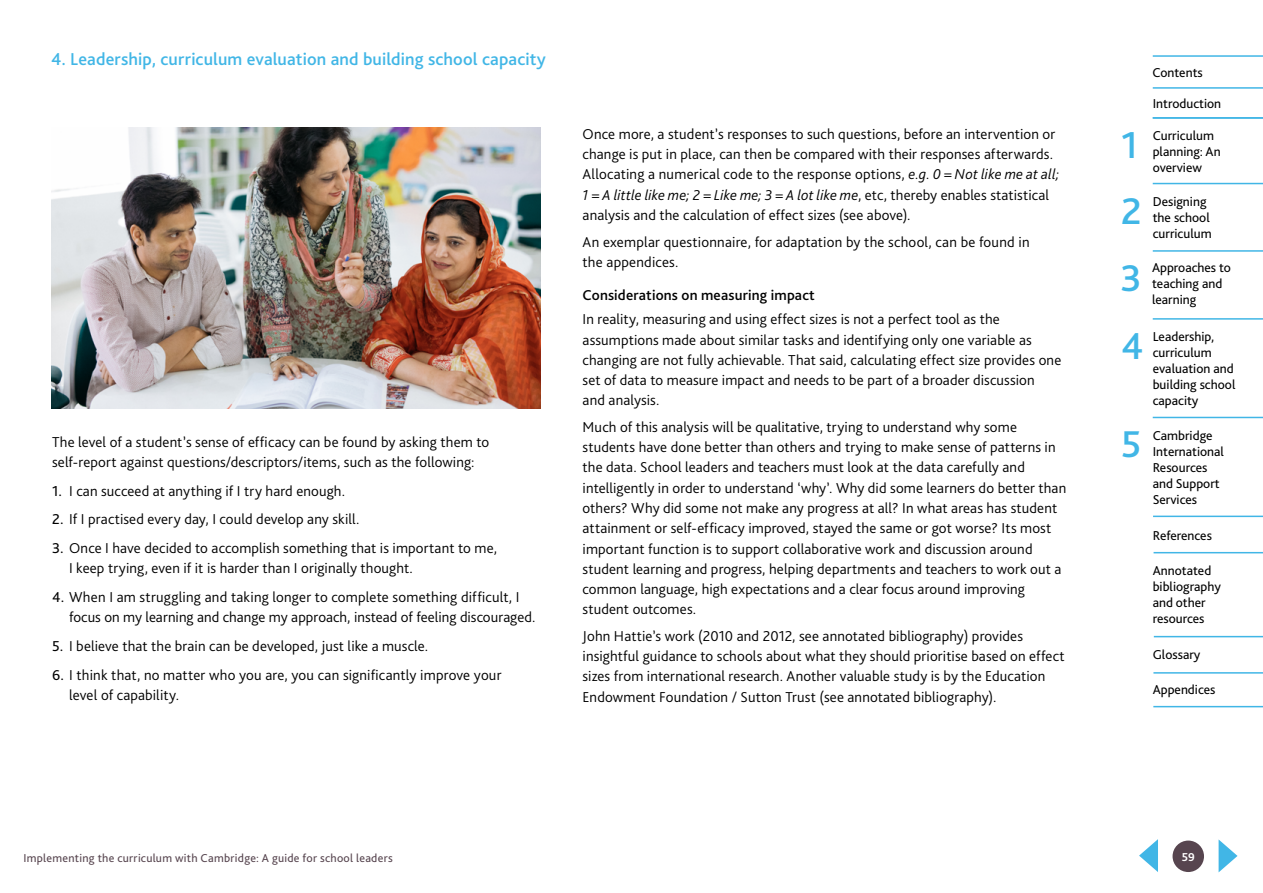
<style>
.page{position:relative;width:1263px;height:893px;background:#fff}
.page>*{position:absolute;margin:0;border:0;box-sizing:border-box;transform-origin:0 0}
.t1{font:500 39px "Bliss Pro";color:#41b6e6}
.t2{font:500 18px "Bliss Pro";letter-spacing:.01em;color:#41b6e6}
.t3{font:300 15px/20.2px "Bliss Pro";letter-spacing:.01em;color:#000}
.t4{font:500 15px "Bliss Pro";letter-spacing:.01em;color:#000}
.t5{font:13.5px/16px "Bliss Pro";color:#000}
.t6{font:12px "Bliss Pro";letter-spacing:.025em;color:#57454f}
.t7{font:700 12px "Bliss Pro";color:#fff}
.s1{font-weight:400}
.s2{font-style:italic}
</style>
<div class="page">
<svg style="left:1218px;top:839px;width:19px;height:33px"></svg>
<svg style="left:1139px;top:839px;width:19px;height:33px"></svg>
<div style="left:1172px;top:841px;width:32px;height:31px;background:#57454f;border-radius:50%"></div>
<hr style="left:1153px;top:250px;width:110px;height:2px;background:#41b6e6">
<hr style="left:1153px;top:183px;width:110px;height:1px;background:#41b6e6">
<hr style="left:1153px;top:318px;width:110px;height:2px;background:#41b6e6">
<hr style="left:1153px;top:417px;width:110px;height:1px;background:#41b6e6">
<hr style="left:1153px;top:516px;width:110px;height:1px;background:#41b6e6">
<hr style="left:1153px;top:552px;width:110px;height:1px;background:#41b6e6">
<hr style="left:1153px;top:672px;width:110px;height:2px;background:#41b6e6">
<hr style="left:1153px;top:706px;width:110px;height:1px;background:#41b6e6">
<hr style="left:1154px;top:636px;width:109px;height:1px;background:#41b6e6">
<hr style="left:1153px;top:117px;width:110px;height:2px;background:#41b6e6">
<hr style="left:1153px;top:87px;width:110px;height:2px;background:#41b6e6">
<hr style="left:1153px;top:55px;width:110px;height:2px;background:#41b6e6">
<img style="left:51px;top:128px;width:489px;height:280px">
<p class="t2" style="left:51px;top:48px;width:496px">4. Leadership, curriculum evaluation and building school capacity</p>
<p class="t3" style="left:52px;top:431px;width:439px">The level of a student’s sense of efficacy can be found by asking them to self-report against questions/descriptors/items, such as the following:</p>
<p class="t3" style="left:52px;top:480px;width:295px"><span class="s1">1.</span> I can succeed at anything if I try hard enough.</p>
<p class="t3" style="left:52px;top:509px;width:309px"><span class="s1">2.</span> If I practised every day, I could develop any skill.</p>
<p class="t3" style="left:69px;top:538px;width:429px;text-indent:-17px"><span class="s1">3.</span> Once I have decided to accomplish something that is important to me,<br>I keep trying, even if it is harder than I originally thought.</p>
<p class="t3" style="left:69px;top:587px;width:468px;text-indent:-17px"><span class="s1">4.</span> When I am struggling and taking longer to complete something difficult, I focus on my learning and change my approach, instead of feeling discouraged.</p>
<p class="t3" style="left:52px;top:636px;width:378px"><span class="s1">5.</span> I believe that the brain can be developed, just like a muscle.</p>
<p class="t3" style="left:69px;top:665px;width:434px;text-indent:-17px"><span class="s1">6.</span> I think that, no matter who you are, you can significantly improve your level of capability.</p>
<p class="t3" style="left:583px;top:124px;width:478px">Once more, a student’s responses to such questions, before an intervention or change is put in place, can then be compared with their responses afterwards.<br>Allocating a numerical code to the response options, <span class="s2">e.g. 0 = Not like me at all; 1 = A little like me; 2 = Like me; 3 = A lot like me</span>, etc, thereby enables statistical analysis and the calculation of effect sizes (see above).</p>
<p class="t3" style="left:583px;top:231px;width:449px">An exemplar questionnaire, for adaptation by the school, can be found in the appendices.</p>
<p class="t4" style="left:583px;top:286px;width:234px">Considerations on measuring impact</p>
<p class="t3" style="left:583px;top:309px;width:480px">In reality, measuring and using effect sizes is not a perfect tool as the assumptions made about similar tasks and identifying only one variable as changing are not fully achievable. That said, calculating effect size provides one set of data to measure impact and needs to be part of a broader discussion<br>and analysis.</p>
<p class="t3" style="left:583px;top:417px;width:485px">Much of this analysis will be qualitative, trying to understand why some students have done better than others and trying to make sense of patterns in the data. School leaders and teachers must look at the data carefully and intelligently in order to understand ‘why’. Why did some learners do better than others? Why did some not make any progress at all? In what areas has student attainment or self-efficacy improved, stayed the same or got worse? Its most important function is to support collaborative work and discussion around student learning and progress, helping departments and teachers to work out a common language, high expectations and a clear focus around improving student outcomes.</p>
<p class="t3" style="left:583px;top:626px;width:484px">John Hattie’s work (2010 and 2012, see annotated bibliography) provides insightful guidance to schools about what they should prioritise based on effect sizes from international research. Another valuable study is by the Education Endowment Foundation / Sutton Trust (see annotated bibliography).</p>
<h1 class="t1" style="left:1121px;top:121px;width:18px">1</h1>
<h1 class="t1" style="left:1121px;top:187px;width:22px">2</h1>
<h1 class="t1" style="left:1120px;top:254px;width:23px">3</h1>
<h1 class="t1" style="left:1121px;top:322px;width:24px">4</h1>
<h1 class="t1" style="left:1121px;top:420px;width:22px">5</h1>
<p class="t5" style="left:1152px;top:64px;width:52px">Contents</p>
<p class="t5" style="left:1153px;top:95px;width:70px">Introduction</p>
<p class="t5" style="left:1153px;top:127px;width:69px">Curriculum planning: An overview</p>
<p class="t5" style="left:1153px;top:193px;width:60px">Designing the school curriculum</p>
<p class="t5" style="left:1152px;top:260px;width:80px">Approaches to teaching and learning</p>
<p class="t5" style="left:1153px;top:328px;width:84px">Leadership, curriculum evaluation and building school capacity</p>
<p class="t5" style="left:1153px;top:427px;width:73px">Cambridge<br>International<br>Resources and Support<br>Services</p>
<p class="t5" style="left:1153px;top:527px;width:61px">References</p>
<p class="t5" style="left:1153px;top:562px;width:70px">Annotated bibliography and other resources</p>
<p class="t5" style="left:1153px;top:646px;width:49px">Glossary</p>
<p class="t5" style="left:1153px;top:681px;width:64px">Appendices</p>
<p class="t6" style="left:23px;top:850px;width:371px">Implementing the curriculum with Cambridge: A guide for school leaders</p>
<p class="t7" style="left:1182px;top:849px;width:15px">59</p>
</div>
